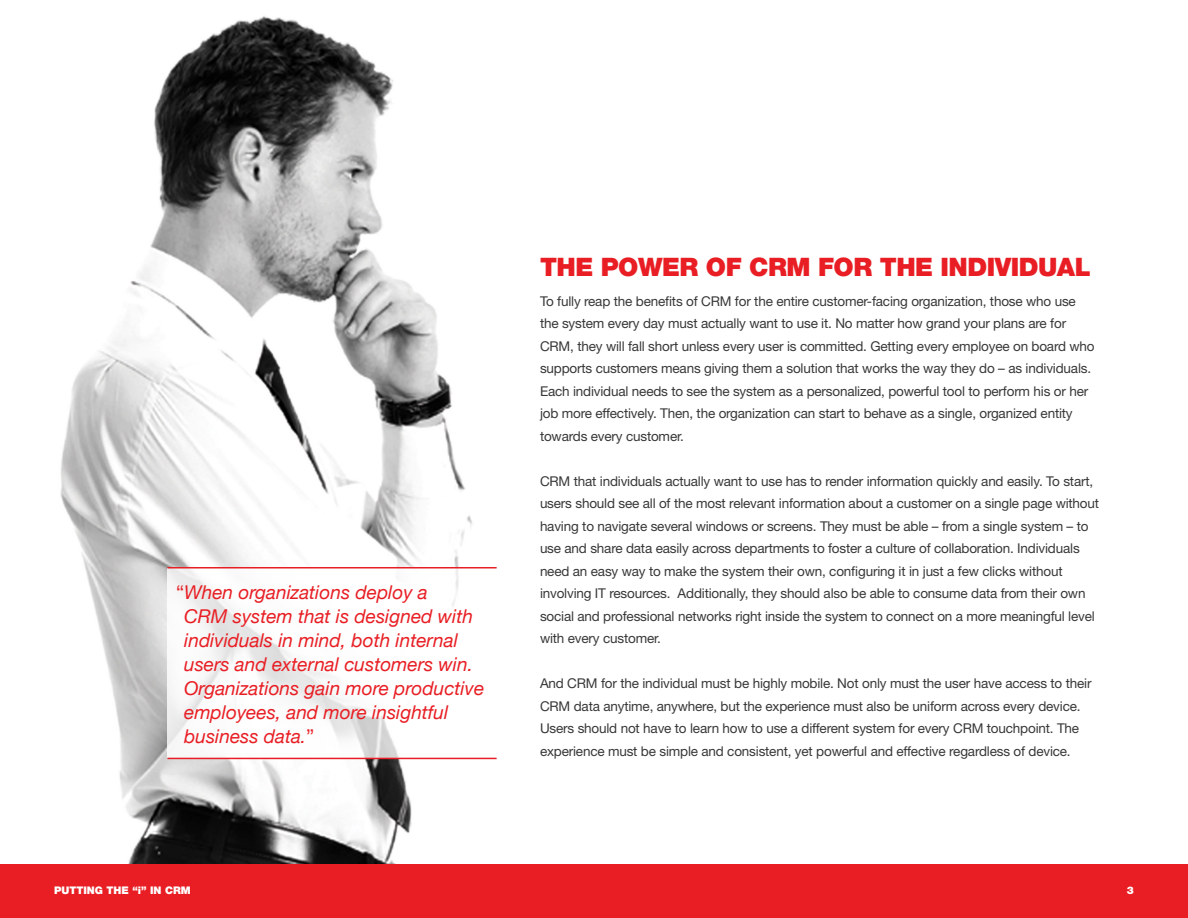
<style>
.page{position:relative;width:1188px;height:918px;background:#fff}
.page>*{position:absolute;margin:0;border:0;box-sizing:border-box;transform-origin:0 0}
.t1{font:900 25.5px "Helvetica Neue LT Std";letter-spacing:-.02em;color:#e81e24}
.t2{font:italic 19.05px/24px "Helvetica Neue";color:#e81e24}
.t3{font:13.5px/22.5px "Helvetica Neue LT Std";letter-spacing:-.015em;color:#383839}
.t4{font:900 10.5px "Helvetica Neue LT Std";color:#fff}
.s1{font-style:normal}
</style>
<div class="page">
<img style="left:60px;top:16px;width:415px;height:848px">
<div style="left:0;top:864px;width:1188px;height:54px;background:#e81e24"></div>
<div style="left:167px;top:569px;width:330px;height:189px;background:#fff"></div>
<hr style="left:167px;top:567px;width:330px;height:1px;background:#e81e24">
<hr style="left:167px;top:758px;width:330px;height:1px;background:#e81e24">
<p class="t2" style="left:184px;top:580px;width:302px;text-indent:-8px"><span class="s1">“</span>When organizations deploy a<br>CRM system that is designed with individuals in mind, both internal users and external customers win.<br>Organizations gain more productive employees, and more insightful business data.<span class="s1">”</span></p>
<p class="t1" style="left:540px;top:252px;width:552px">THE POWER OF CRM FOR THE INDIVIDUAL</p>
<p class="t3" style="left:540px;top:289px;width:556px">To fully reap the benefits of CRM for the entire customer-facing organization, those who use the system every day must actually want to use it. No matter how grand your plans are for CRM, they will fall short unless every user is committed. Getting every employee on board who supports customers means giving them a solution that works the way they do – as individuals.<br>Each individual needs to see the system as a personalized, powerful tool to perform his or her job more effectively. Then, the organization can start to behave as a single, organized entity towards every customer.</p>
<p class="t3" style="left:540px;top:469px;width:561px">CRM that individuals actually want to use has to render information quickly and easily. To start, users should see all of the most relevant information about a customer on a single page without having to navigate several windows or screens. They must be able – from a single system – to use and share data easily across departments to foster a culture of collaboration. Individuals need an easy way to make the system their own, configuring it in just a few clicks without involving IT resources. Additionally, they should also be able to consume data from their own social and professional networks right inside the system to connect on a more meaningful level with every customer.</p>
<p class="t3" style="left:540px;top:672px;width:553px">And CRM for the individual must be highly mobile. Not only must the user have access to their CRM data anytime, anywhere, but the experience must also be uniform across every device.<br>Users should not have to learn how to use a different system for every CRM touchpoint. The experience must be simple and consistent, yet powerful and effective regardless of device.</p>
<p class="t4" style="left:54px;top:884px;width:138px">PUTTING THE “i” IN CRM</p>
<p class="t4" style="left:1127px;top:884px;width:9px">3</p>
</div>
